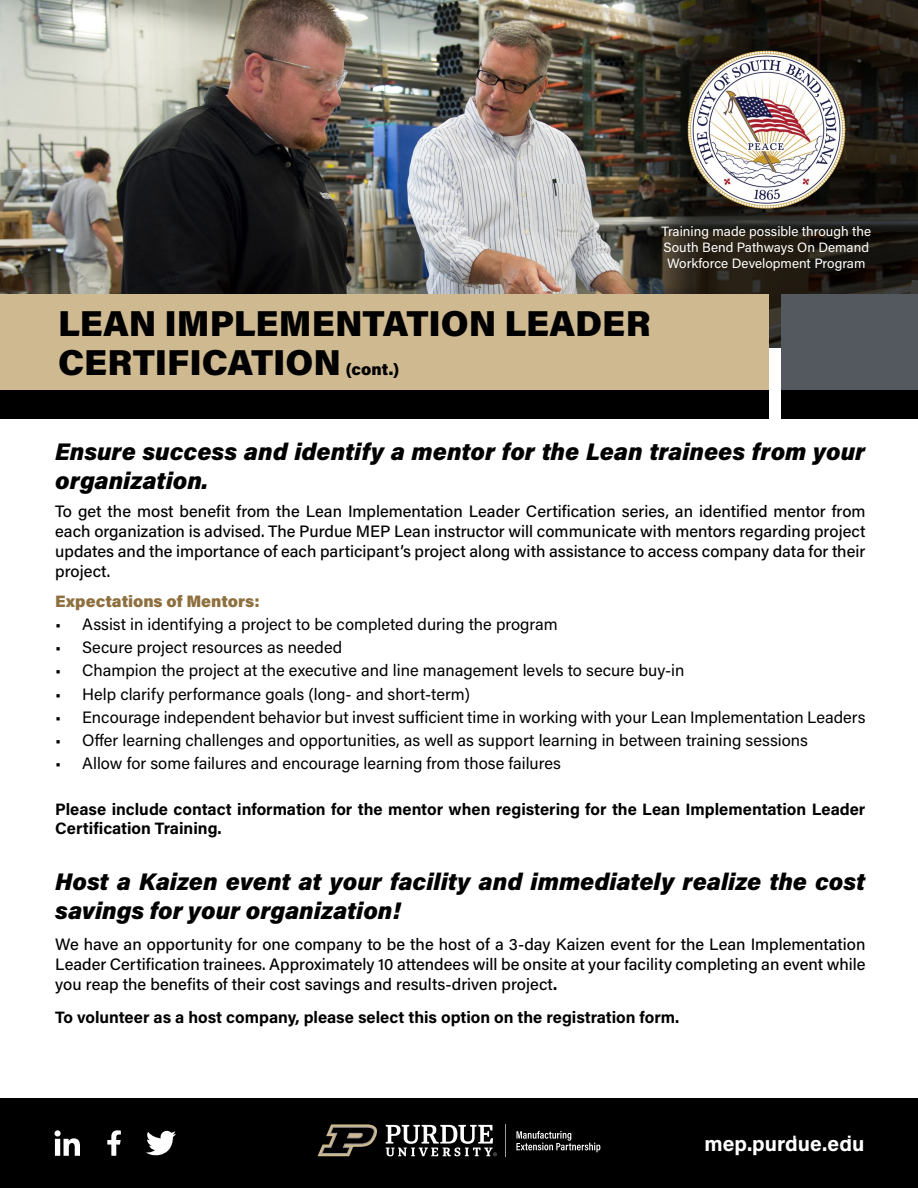
<style>
.page{position:relative;width:918px;height:1188px;background:#fff}
.page>*{position:absolute;margin:0;border:0;box-sizing:border-box;transform-origin:0 0}
.t1{font:900 36px/39px "Acumin Pro";color:#000}
.t2{font:italic 900 24px/28.5px "Acumin Pro";color:#000}
.t3{font:700 21px "Acumin Pro";color:#fff}
.t4{font:500 16.5px/19.8px "Acumin Pro";color:#000;text-align:justify}
.t5{font:16.5px "Acumin Pro";color:#000}
.t6{font:700 16.5px/19.8px "Acumin Pro";color:#000}
.t7{font:900 16.5px "Acumin Pro";color:#8e6f3e}
.t8{font:13.5px/16.2px "Acumin Pro";color:#fff}
.s1{font-size:16.5px}
.s2{font-weight:700}
</style>
<div class="page">
<div style="left:0;top:1098px;width:918px;height:90px;background:#000"></div>
<svg style="left:107px;top:1130px;width:14px;height:26px"></svg>
<svg style="left:146px;top:1131px;width:30px;height:25px"></svg>
<svg style="left:55px;top:1130px;width:25px;height:26px"></svg>
<svg style="left:516px;top:1131px;width:84px;height:21px"></svg>
<svg style="left:318px;top:1124px;width:60px;height:32px"></svg>
<hr style="left:505px;top:1124px;width:1px;height:32px;background:#a19c97">
<svg style="left:386px;top:1125px;width:111px;height:31px"></svg>
<img style="left:0;top:0;width:588px;height:294px">
<img style="left:588px;top:0;width:330px;height:348px">
<img style="left:677px;top:40px;width:179px;height:179px">
<div style="left:782px;top:294px;width:136px;height:108px;background:#53595f"></div>
<div style="left:0;top:294px;width:769px;height:108px;background:#cfb991"></div>
<div style="left:0;top:390px;width:769px;height:28px;background:#000"></div>
<div style="left:782px;top:390px;width:136px;height:28px;background:#000"></div>
<p class="t8" style="left:662px;top:222px;width:211px">Training made possible through the<br>South Bend Pathways On Demand<br>Workforce Development Program</p>
<h1 class="t1" style="left:58px;top:302px;width:594px">LEAN IMPLEMENTATION LEADER<br>CERTIFICATION <span class="s1">(cont.)</span></h1>
<h2 class="t2" style="left:55px;top:436px;width:812px">Ensure success and identify a mentor for the Lean trainees from your organization.</h2>
<p class="t4" style="left:55px;top:501px;width:812px">To get the most benefit from the Lean Implementation Leader Certification series, an identified mentor from each organization is advised. The Purdue MEP Lean instructor will communicate with mentors regarding project updates and the importance of each participant’s project along with assistance to access company data for their project.</p>
<p class="t7" style="left:55px;top:590px;width:206px">Expectations of Mentors:</p>
<p class="t5" style="left:55px;top:613px;width:504px">• Assist in identifying a project to be completed during the program</p>
<p class="t5" style="left:55px;top:636px;width:288px">• Secure project resources as needed</p>
<p class="t5" style="left:55px;top:659px;width:631px">• Champion the project at the executive and line management levels to secure buy-in</p>
<p class="t5" style="left:55px;top:682px;width:416px">• Help clarify performance goals (long- and short-term)</p>
<p class="t5" style="left:55px;top:705px;width:812px">• Encourage independent behavior but invest sufficient time in working with your Lean Implementation Leaders</p>
<p class="t5" style="left:55px;top:728px;width:754px">• Offer learning challenges and opportunities, as well as support learning in between training sessions</p>
<p class="t5" style="left:55px;top:751px;width:507px">• Allow for some failures and encourage learning from those failures</p>
<p class="t6" style="left:55px;top:798px;width:812px">Please include contact information for the mentor when registering for the Lean Implementation Leader<br>Certification Training.</p>
<h2 class="t2" style="left:55px;top:867px;width:812px">Host a Kaizen event at your facility and immediately realize the cost savings for your organization!</h2>
<p class="t4" style="left:55px;top:934px;width:812px">We have an opportunity for one company to be the host of a 3-day Kaizen event for the Lean Implementation Leader Certification trainees. Approximately 10 attendees will be onsite at your facility completing an event while you reap the benefits of their cost savings and results-driven project<span class="s2">.</span></p>
<p class="t6" style="left:55px;top:1007px;width:625px">To volunteer as a host company, please select this option on the registration form.</p>
<p class="t3" style="left:704px;top:1129px;width:161px">mep.purdue.edu</p>
</div>
